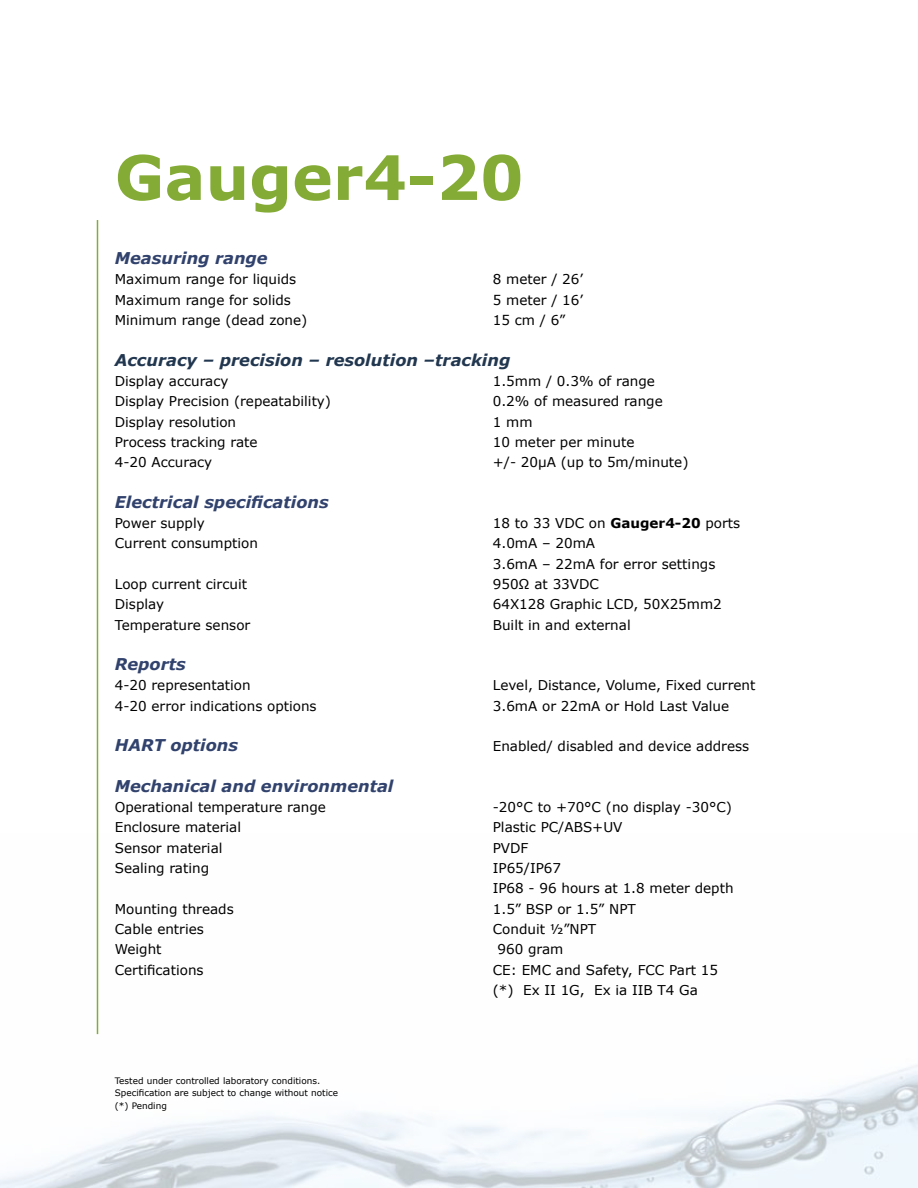
<style>
.page{position:relative;width:918px;height:1188px;background:#fff}
.page>*{position:absolute;margin:0;border:0;box-sizing:border-box;transform-origin:0 0}
.t1{font:700 61.35px "Verdana";color:#84ab36}
.t2{font:italic 700 16.2px "Verdana";color:#31426d}
.t3{font:italic 700 16.2px "Verdana";color:#21364f}
.t4{font:13.5px/20.2px "Verdana";color:#000}
.t5{font:8.85px "Verdana";color:#000}
.s1{font-weight:700}
</style>
<div class="page">
<img style="left:0;top:833px;width:918px;height:355px">
<hr style="left:97px;top:220px;width:1px;height:814px;background:#84ab36">
<h1 class="t1" style="left:115px;top:134px;width:410px">Gauger4-20</h1>
<p class="t2" style="left:115px;top:247px;width:154px">Measuring range</p>
<p class="t4" style="left:493px;top:269px;width:92px">8 meter / 26‘</p>
<p class="t4" style="left:115px;top:269px;width:183px">Maximum range for liquids</p>
<p class="t4" style="left:115px;top:290px;width:178px">Maximum range for solids</p>
<p class="t4" style="left:493px;top:290px;width:92px">5 meter / 16‘</p>
<p class="t4" style="left:115px;top:310px;width:194px">Minimum range (dead zone)</p>
<p class="t3" style="left:115px;top:348px;width:397px">Accuracy – precision – resolution –tracking</p>
<p class="t4" style="left:493px;top:371px;width:164px">1.5mm / 0.3% of range</p>
<p class="t4" style="left:493px;top:310px;width:74px">15 cm 6/ “</p>
<p class="t4" style="left:115px;top:371px;width:115px">Display accuracy</p>
<p class="t4" style="left:115px;top:391px;width:218px">Display Precision (repeatability)</p>
<p class="t4" style="left:493px;top:391px;width:171px">0.2% of measured range</p>
<p class="t4" style="left:115px;top:411px;width:123px">Display resolution</p>
<p class="t4" style="left:493px;top:411px;width:41px">1 mm</p>
<p class="t4" style="left:115px;top:432px;width:144px">Process tracking rate</p>
<p class="t4" style="left:493px;top:432px;width:143px">10 meter per minute</p>
<p class="t4" style="left:115px;top:452px;width:99px">4-20 Accuracy</p>
<p class="t2" style="left:115px;top:490px;width:215px">Electrical specifications</p>
<p class="t4" style="left:493px;top:452px;width:197px">+/- 20μA (up to 5m/minute(</p>
<p class="t4" style="left:115px;top:513px;width:91px">Power supply</p>
<p class="t4" style="left:493px;top:513px;width:249px">18 to 33 VDC on <span class="s1">Gauger4-20</span> ports</p>
<p class="t4" style="left:115px;top:533px;width:145px">Current consumption</p>
<p class="t4" style="left:493px;top:533px;width:104px">4.0mA – 20mA</p>
<p class="t4" style="left:115px;top:574px;width:134px">Loop current circuit</p>
<p class="t4" style="left:493px;top:553px;width:224px">3.6mA – 22mA for error settings<br>950Ω at 33VDC</p>
<p class="t4" style="left:115px;top:594px;width:51px">Display</p>
<p class="t4" style="left:493px;top:594px;width:231px">64X128 Graphic LCD, 50X25mm2</p>
<p class="t4" style="left:115px;top:614px;width:137px">Temperature sensor</p>
<p class="t2" style="left:115px;top:653px;width:73px">Reports</p>
<p class="t4" style="left:493px;top:614px;width:139px">Built in and external</p>
<p class="t4" style="left:115px;top:675px;width:137px">4-20 representation</p>
<p class="t4" style="left:493px;top:675px;width:264px">Level, Distance, Volume, Fixed current</p>
<p class="t4" style="left:115px;top:695px;width:203px">4-20 error indications options</p>
<p class="t4" style="left:493px;top:695px;width:238px">3.6mA or 22mA or Hold Last Value</p>
<p class="t2" style="left:115px;top:734px;width:125px">HART options</p>
<p class="t2" style="left:115px;top:774px;width:280px">Mechanical and environmental</p>
<p class="t4" style="left:493px;top:736px;width:258px">Enabled/ disabled and device address</p>
<p class="t4" style="left:115px;top:797px;width:213px">Operational temperature range</p>
<p class="t4" style="left:493px;top:797px;width:241px">-20°C to +70°C (no display -30°C(</p>
<p class="t4" style="left:115px;top:817px;width:128px">Enclosure material</p>
<p class="t4" style="left:493px;top:817px;width:131px">Plastic PC/ABS+UV</p>
<p class="t4" style="left:115px;top:838px;width:109px">Sensor material</p>
<p class="t4" style="left:493px;top:838px;width:37px">PVDF</p>
<p class="t4" style="left:115px;top:858px;width:96px">Sealing rating</p>
<p class="t4" style="left:493px;top:858px;width:70px">IP65/IP67</p>
<p class="t4" style="left:115px;top:898px;width:120px">Mounting threads</p>
<p class="t4" style="left:493px;top:878px;width:242px">IP68 - 96 hours at 1.8 meter depth<br>1.5” BSP or 1.5” NPT</p>
<p class="t4" style="left:115px;top:919px;width:91px">Cable entries</p>
<p class="t4" style="left:493px;top:919px;width:105px">Conduit ½”NPT</p>
<p class="t4" style="left:115px;top:939px;width:48px">Weight</p>
<p class="t4" style="left:498px;top:939px;width:67px">960 gram</p>
<p class="t4" style="left:115px;top:959px;width:90px">Certifications</p>
<p class="t4" style="left:493px;top:959px;width:227px">CE: EMC and Safety, FCC Part 15</p>
<p class="t4" style="left:493px;top:980px;width:22px">(*)</p>
<p class="t4" style="left:523px;top:980px;width:63px">Ex II 1G,</p>
<p class="t4" style="left:594px;top:980px;width:105px">Ex ia IIB T4 Ga</p>
<p class="t5" style="left:115px;top:1074px;width:207px">Tested under controlled laboratory conditions.</p>
<p class="t5" style="left:115px;top:1087px;width:225px">Specification are subject to change without notice</p>
<p class="t5" style="left:132px;top:1100px;width:37px">Pending</p>
<p class="t5" style="left:115px;top:1100px;width:14px">)*(</p>
</div>
